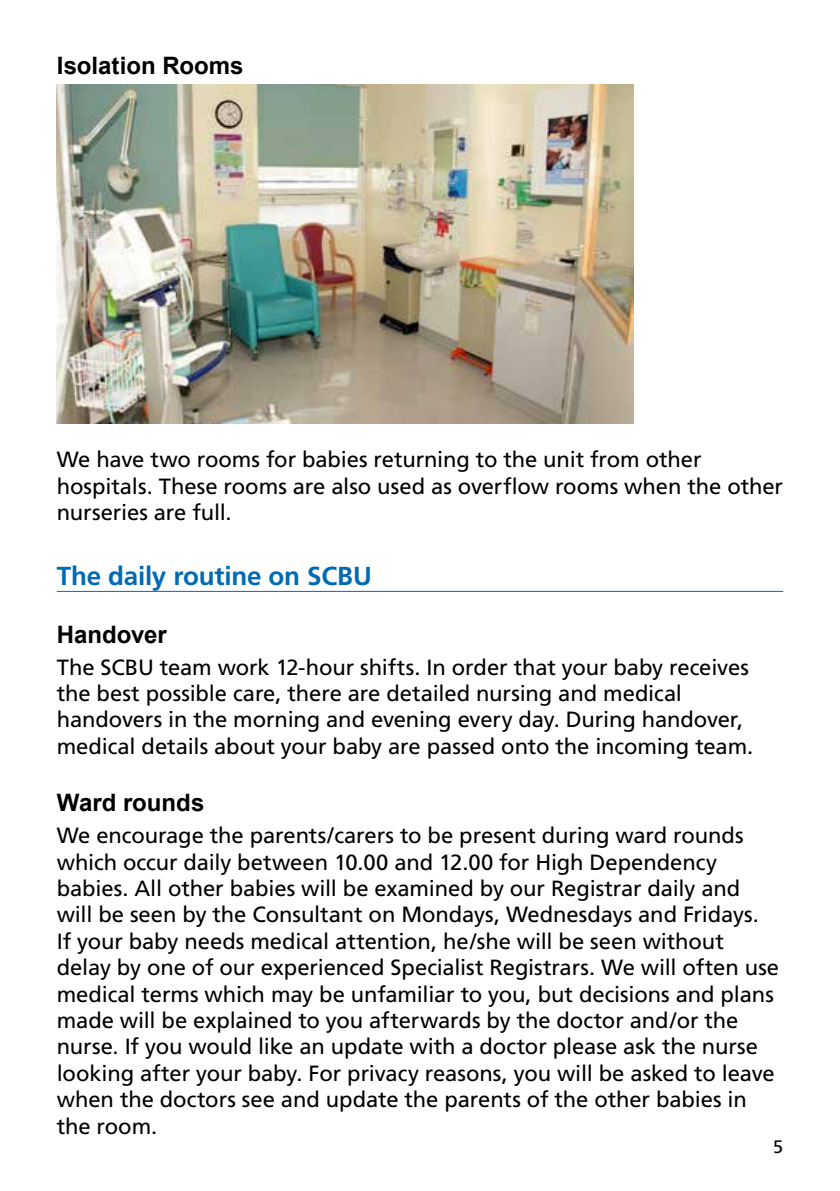
<style>
.page{position:relative;width:840px;height:1191px;background:#fff}
.page>*{position:absolute;margin:0;border:0;box-sizing:border-box;transform-origin:0 0}
.t1{font:700 26px "Frutiger";letter-spacing:-.01em;color:#006ab4}
.t2{font:700 24px "Arial";color:#000}
.t3{font:22px/26.4px "Frutiger";letter-spacing:-.005em;color:#000}
.t4{font:18px "Frutiger";color:#000}
</style>
<div class="page">
<hr style="left:57px;top:591px;width:725px;height:1px;background:#006ab4">
<img style="left:57px;top:84px;width:576px;height:340px">
<p class="t2" style="left:57px;top:50px;width:188px">Isolation Rooms</p>
<p class="t3" style="left:57px;top:446px;width:727px">We have two rooms for babies returning to the unit from other hospitals. These rooms are also used as overflow rooms when the other nurseries are full.</p>
<p class="t1" style="left:57px;top:561px;width:316px">The daily routine on SCBU</p>
<p class="t2" style="left:57px;top:618px;width:111px">Handover</p>
<p class="t3" style="left:57px;top:654px;width:697px">The SCBU team work 12-hour shifts. In order that your baby receives the best possible care, there are detailed nursing and medical handovers in the morning and evening every day. During handover, medical details about your baby are passed onto the incoming team.</p>
<p class="t2" style="left:57px;top:786px;width:149px">Ward rounds</p>
<p class="t3" style="left:57px;top:822px;width:723px">We encourage the parents/carers to be present during ward rounds which occur daily between 10.00 and 12.00 for High Dependency babies. All other babies will be examined by our Registrar daily and will be seen by the Consultant on Mondays, Wednesdays and Fridays.<br>If your baby needs medical attention, he/she will be seen without delay by one of our experienced Specialist Registrars. We will often use medical terms which may be unfamiliar to you, but decisions and plans made will be explained to you afterwards by the doctor and/or the nurse. If you would like an update with a doctor please ask the nurse looking after your baby. For privacy reasons, you will be asked to leave when the doctors see and update the parents of the other babies in the room.</p>
<p class="t4" style="left:772px;top:1136px;width:12px">5</p>
</div>
